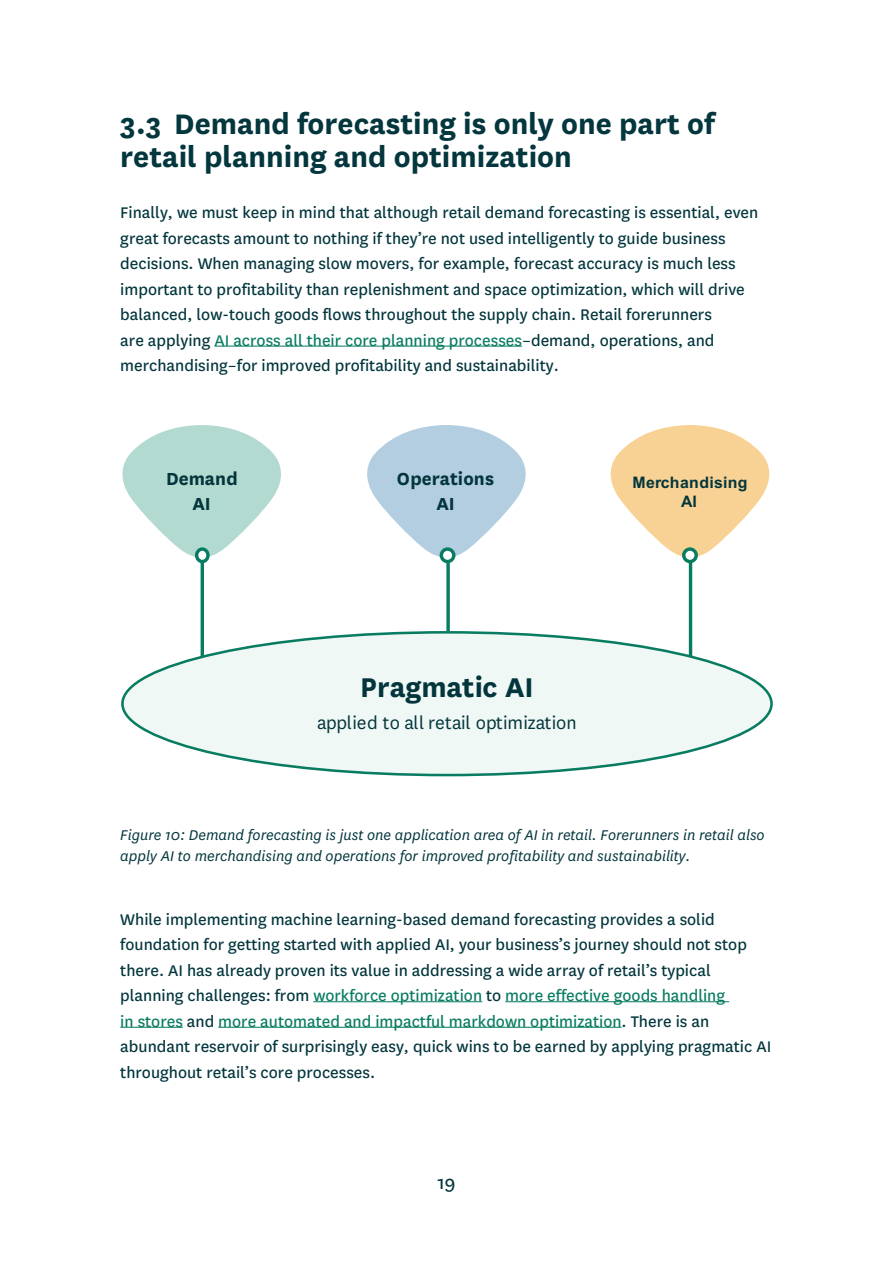
<style>
.page{position:relative;width:893px;height:1263px;background:#fff}
.page>*{position:absolute;margin:0;border:0;box-sizing:border-box;transform-origin:0 0}
.t1{font:700 33px/33px "National";color:#03363d}
.t2{font:700 31.65px "National";color:#03363c}
.t3{font:21px "National";color:#03363d}
.t4{font:20.4px "National";letter-spacing:-.005em;color:#03363c}
.t5{font:700 20.4px/24.9px "National";color:#03363c;text-align:center}
.t6{font:18px/25.5px "National";color:#03363d}
.t7{font:italic 16.5px/21px "National";color:#03363d}
.t8{font:700 15.9px/18.1px "Arial";letter-spacing:.015em;color:#03363c;text-align:center}
.s1{color:#087c61}
</style>
<div class="page">
<hr style="left:214px;top:346px;width:308px;height:1px;background:#087c61">
<hr style="left:313px;top:1001px;width:169px;height:1px;background:#087c61">
<hr style="left:505px;top:1001px;width:224px;height:1px;background:#087c61">
<hr style="left:120px;top:1027px;width:63px;height:1px;background:#087c61">
<hr style="left:218px;top:1027px;width:404px;height:1px;background:#087c61">
<hr style="left:201px;top:549px;width:3px;height:110px;background:#087c61">
<hr style="left:689px;top:541px;width:3px;height:119px;background:#087c61">
<svg style="left:446px;top:563px;width:4px;height:68px"></svg>
<div style="left:122px;top:632px;width:649px;height:143px;background:#f0f8f6;border-radius:50%"></div>
<svg style="left:122px;top:425px;width:159px;height:134px"></svg>
<svg style="left:367px;top:425px;width:159px;height:135px"></svg>
<svg style="left:610px;top:425px;width:160px;height:134px"></svg>
<svg style="left:197px;top:549px;width:11px;height:12px"></svg>
<div style="left:195px;top:547px;width:15px;height:16px;border:3px solid #087c61;border-radius:50%"></div>
<div style="left:441px;top:549px;width:13px;height:12px;background:#fff;border-radius:50%"></div>
<div style="left:440px;top:547px;width:15px;height:16px;border:3px solid #087c61;border-radius:50%"></div>
<svg style="left:684px;top:549px;width:12px;height:12px"></svg>
<div style="left:682px;top:547px;width:16px;height:16px;border:3px solid #087c61;border-radius:50%"></div>
<h3 class="t1" style="left:120px;top:105px;width:596px">3.3 Demand forecasting is only one part of retail planning and optimization</h3>
<h3 class="t6" style="left:120px;top:199px;width:640px">Finally, we must keep in mind that although retail demand forecasting is essential, even great forecasts amount to nothing if they’re not used intelligently to guide business decisions. When managing slow movers, for example, forecast accuracy is much less important to profitability than replenishment and space optimization, which will drive balanced, low-touch goods flows throughout the supply chain. Retail forerunners<br>are applying <span class="s1">AI across all their core planning processes</span>–demand, operations, and merchandising–for improved profitability and sustainability.</h3>
<p class="t5" style="left:166px;top:465px;width:73px">Demand<br>AI</p>
<p class="t5" style="left:397px;top:465px;width:99px">Operations<br>AI</p>
<p class="t8" style="left:633px;top:474px;width:117px">Merchandising<br>AI</p>
<p class="t2" style="left:360px;top:665px;width:175px">Pragmatic AI</p>
<p class="t4" style="left:317px;top:709px;width:261px">applied to all retail optimization</p>
<p class="t7" style="left:120px;top:824px;width:646px">Figure 10: Demand forecasting is just one application area of AI in retail. Forerunners in retail also apply AI to merchandising and operations for improved profitability and sustainability.</p>
<p class="t6" style="left:120px;top:905px;width:652px">While implementing machine learning-based demand forecasting provides a solid foundation for getting started with applied AI, your business’s journey should not stop there. AI has already proven its value in addressing a wide array of retail’s typical planning challenges: from <span class="s1">workforce optimization</span> to <span class="s1">more effective goods handling<br>in stores</span> and <span class="s1">more automated and impactful markdown optimization</span>. There is an abundant reservoir of surprisingly easy, quick wins to be earned by applying pragmatic AI throughout retail’s core processes.</p>
<p class="t3" style="left:437px;top:1168px;width:20px">19</p>
</div>
